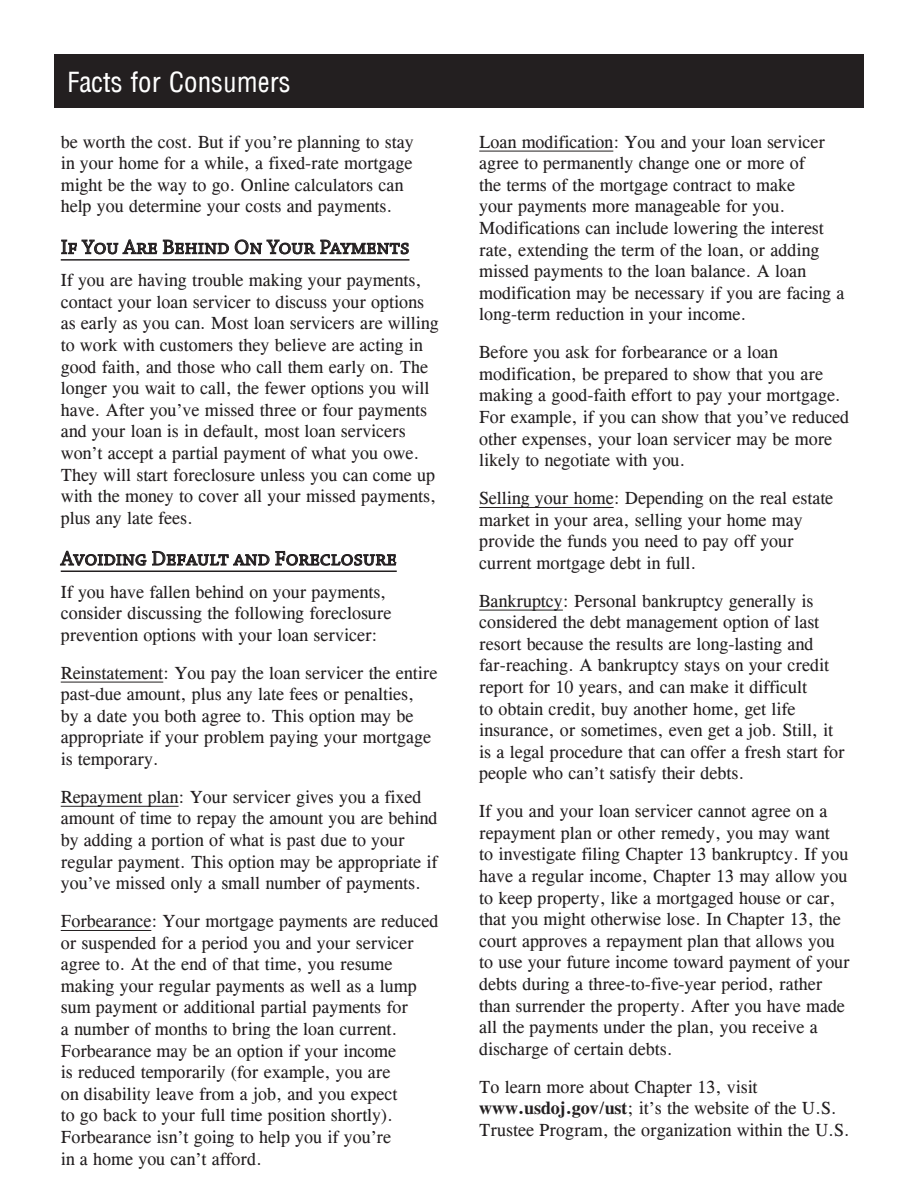
<style>
.page{position:relative;width:918px;height:1188px;background:#fff}
.page>*{position:absolute;margin:0;border:0;box-sizing:border-box;transform-origin:0 0}
.t1{font:condensed 27px "Arena";color:#fff}
.t2{font:21px "Chaparral Pro";color:#231f20}
.t3{font:18px/21.6px "CG Times";color:#231f20}
.s1{font-weight:700}
</style>
<div class="page">
<div style="left:55px;top:55px;width:808px;height:52px;background:#231f20"></div>
<div style="left:54px;top:54px;width:810px;height:54px;border:2px solid #231f20"></div>
<hr style="left:61px;top:682px;width:102px;height:1px;background:#231f20">
<hr style="left:61px;top:806px;width:118px;height:1px;background:#231f20">
<hr style="left:61px;top:930px;width:90px;height:1px;background:#231f20">
<svg style="left:61px;top:239px;width:348px;height:22px"></svg>
<svg style="left:60px;top:550px;width:337px;height:22px"></svg>
<hr style="left:479px;top:151px;width:134px;height:1px;background:#231f20">
<hr style="left:479px;top:507px;width:135px;height:1px;background:#231f20">
<hr style="left:479px;top:610px;width:84px;height:1px;background:#231f20">
<h1 class="t1" style="left:68px;top:70px;width:225px">Facts for Consumers</h1>
<p class="t3" style="left:61px;top:131px;width:355px">be worth the cost. But if you’re planning to stay in your home for a while, a fixed-rate mortgage might be the way to go. Online calculators can help you determine your costs and payments.</p>
<p class="t2" style="left:61px;top:235px;width:350px">If You Are Behind On Your Payments</p>
<p class="t3" style="left:61px;top:269px;width:379px">If you are having trouble making your payments, contact your loan servicer to discuss your options as early as you can. Most loan servicers are willing to work with customers they believe are acting in good faith, and those who call them early on. The longer you wait to call, the fewer options you will have. After you’ve missed three or four payments and your loan is in default, most loan servicers won’t accept a partial payment of what you owe.<br>They will start foreclosure unless you can come up with the money to cover all your missed payments, plus any late fees.</p>
<p class="t2" style="left:61px;top:547px;width:338px">Avoiding Default and Foreclosure</p>
<p class="t3" style="left:61px;top:581px;width:332px">If you have fallen behind on your payments, consider discussing the following foreclosure prevention options with your loan servicer:</p>
<p class="t3" style="left:61px;top:662px;width:378px">Reinstatement: You pay the loan servicer the entire past-due amount, plus any late fees or penalties,<br>by a date you both agree to. This option may be appropriate if your problem paying your mortgage is temporary.</p>
<p class="t3" style="left:61px;top:786px;width:378px">Repayment plan: Your servicer gives you a fixed amount of time to repay the amount you are behind by adding a portion of what is past due to your regular payment. This option may be appropriate if you’ve missed only a small number of payments.</p>
<p class="t3" style="left:61px;top:910px;width:379px">Forbearance: Your mortgage payments are reduced or suspended for a period you and your servicer agree to. At the end of that time, you resume making your regular payments as well as a lump sum payment or additional partial payments for<br>a number of months to bring the loan current.<br>Forbearance may be an option if your income<br>is reduced temporarily (for example, you are<br>on disability leave from a job, and you expect<br>to go back to your full time position shortly).<br>Forbearance isn’t going to help you if you’re<br>in a home you can’t afford.</p>
<p class="t3" style="left:479px;top:131px;width:367px">Loan modification: You and your loan servicer agree to permanently change one or more of<br>the terms of the mortgage contract to make<br>your payments more manageable for you.<br>Modifications can include lowering the interest rate, extending the term of the loan, or adding missed payments to the loan balance. A loan modification may be necessary if you are facing a long-term reduction in your income.</p>
<p class="t3" style="left:479px;top:341px;width:371px">Before you ask for forbearance or a loan modification, be prepared to show that you are making a good-faith effort to pay your mortgage.<br>For example, if you can show that you’ve reduced other expenses, your loan servicer may be more likely to negotiate with you.</p>
<p class="t3" style="left:479px;top:487px;width:356px">Selling your home: Depending on the real estate market in your area, selling your home may provide the funds you need to pay off your current mortgage debt in full.</p>
<p class="t3" style="left:479px;top:590px;width:367px">Bankruptcy: Personal bankruptcy generally is considered the debt management option of last resort because the results are long-lasting and far-reaching. A bankruptcy stays on your credit report for 10 years, and can make it difficult<br>to obtain credit, buy another home, get life insurance, or sometimes, even get a job. Still, it is a legal procedure that can offer a fresh start for people who can’t satisfy their debts.</p>
<p class="t3" style="left:479px;top:800px;width:372px">If you and your loan servicer cannot agree on a repayment plan or other remedy, you may want<br>to investigate filing Chapter 13 bankruptcy. If you have a regular income, Chapter 13 may allow you to keep property, like a mortgaged house or car, that you might otherwise lose. In Chapter 13, the court approves a repayment plan that allows you to use your future income toward payment of your debts during a three-to-five-year period, rather than surrender the property. After you have made all the payments under the plan, you receive a discharge of certain debts.</p>
<p class="t3" style="left:479px;top:1076px;width:372px">To learn more about Chapter 13, visit <span class="s1">www.usdoj.gov/ust</span>; it’s the website of the U.S.<br>Trustee Program, the organization within the U.S.</p>
</div>
